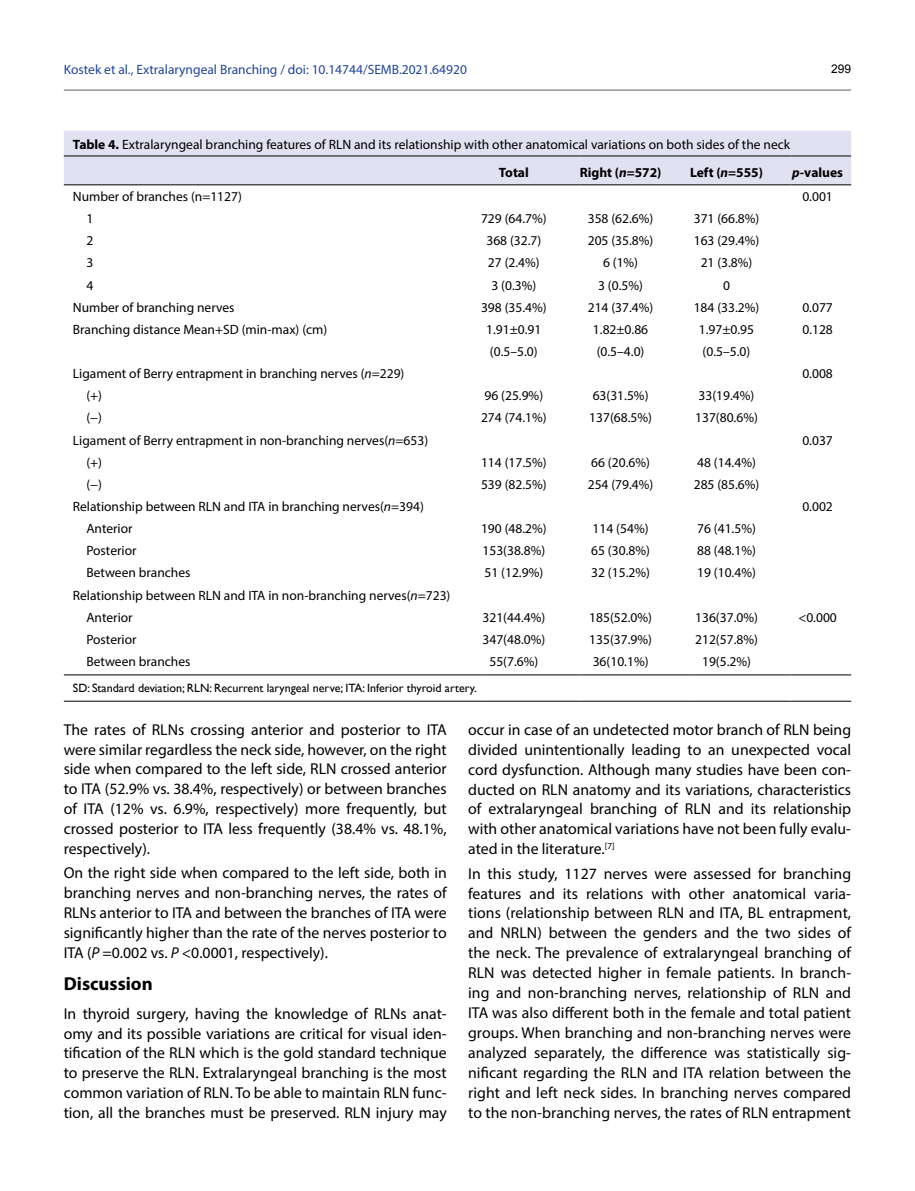
<style>
.page{position:relative;width:915px;height:1191px;background:#fff}
.page>*{position:absolute;margin:0;border:0;box-sizing:border-box;transform-origin:0 0}
.t1{font:700 18.75px "Myriad Pro";color:#000}
.t2{font:15.75px/20px "Myriad Pro";color:#000;text-align:justify}
.t3{font:13.5px/22.2px "Myriad Pro";color:#000}
.t4{font:13.5px "Myriad Pro";color:#20449c}
.t5{font:700 13.5px "Myriad Pro";color:#000}
.t6{font:12px "Gill Sans";color:#000}
.t7{font:12px "Arial";color:#000}
.s1{font-weight:700}
.s2{font-style:italic}
</style>
<div class="page">
<hr style="left:64px;top:89px;width:786px;height:2px;background:#939598">
<div style="left:64px;top:131px;width:786px;height:53px;background:#e1e1f1"></div>
<hr style="left:64px;top:156px;width:417px;height:1px;background:#000">
<hr style="left:481px;top:156px;width:98px;height:1px;background:#000">
<hr style="left:579px;top:156px;width:110px;height:1px;background:#000">
<hr style="left:689px;top:156px;width:102px;height:1px;background:#000">
<hr style="left:791px;top:156px;width:59px;height:1px;background:#000">
<hr style="left:64px;top:184px;width:417px;height:1px;background:#000">
<hr style="left:481px;top:184px;width:98px;height:1px;background:#000">
<hr style="left:579px;top:184px;width:110px;height:1px;background:#000">
<hr style="left:689px;top:184px;width:102px;height:1px;background:#000">
<hr style="left:791px;top:184px;width:59px;height:1px;background:#000">
<hr style="left:64px;top:701px;width:417px;height:1px;background:#000">
<hr style="left:481px;top:701px;width:98px;height:1px;background:#000">
<hr style="left:579px;top:701px;width:110px;height:1px;background:#000">
<hr style="left:689px;top:701px;width:102px;height:1px;background:#000">
<hr style="left:791px;top:701px;width:59px;height:1px;background:#000">
<hr style="left:64px;top:674px;width:417px;height:1px;background:#000">
<hr style="left:481px;top:674px;width:98px;height:1px;background:#000">
<hr style="left:579px;top:674px;width:110px;height:1px;background:#000">
<hr style="left:689px;top:674px;width:102px;height:1px;background:#000">
<hr style="left:791px;top:674px;width:59px;height:1px;background:#000">
<p class="t4" style="left:64px;top:61px;width:404px">Kostek et al., Extralaryngeal Branching / doi: 10.14744/SEMB.2021.64920</p>
<p class="t7" style="left:830px;top:60px;width:22px">299</p>
<p class="t3" style="left:498px;top:130px;width:293px;line-height:28px;text-indent:-426px"><span class="s1">Table 4.</span> Extralaryngeal branching features of RLN and its relationship with other anatomical variations on both sides of the neck<br><span class="s1">Total</span></p>
<p class="t5" style="left:579px;top:164px;width:83px">Right (<span class="s2">n</span>=572)</p>
<p class="t5" style="left:689px;top:164px;width:74px">Left (<span class="s2">n</span>=555)</p>
<p class="t5" style="left:791px;top:164px;width:52px"><span class="s2">p-</span>values</p>
<p class="t3" style="left:73px;top:185px;width:170px">Number of branches (n=1127)</p>
<p class="t3" style="left:802px;top:185px;width:32px">0.001</p>
<p class="t3" style="left:86px;top:207px;width:8px">1</p>
<p class="t3" style="left:481px;top:207px;width:67px">729 (64.7%)</p>
<p class="t3" style="left:587px;top:207px;width:67px">358 (62.6%)</p>
<p class="t3" style="left:693px;top:207px;width:67px">371 (66.8%)</p>
<p class="t3" style="left:86px;top:229px;width:8px">2</p>
<p class="t3" style="left:486px;top:229px;width:56px">368 (32.7)</p>
<p class="t3" style="left:587px;top:229px;width:67px">205 (35.8%)</p>
<p class="t3" style="left:693px;top:229px;width:67px">163 (29.4%)</p>
<p class="t3" style="left:86px;top:251px;width:8px">3</p>
<p class="t3" style="left:488px;top:251px;width:53px">27 (2.4%)</p>
<p class="t3" style="left:603px;top:251px;width:37px">6 (1%)</p>
<p class="t3" style="left:700px;top:251px;width:53px">21 (3.8%)</p>
<p class="t3" style="left:86px;top:274px;width:8px">4</p>
<p class="t3" style="left:491px;top:274px;width:46px">3 (0.3%)</p>
<p class="t3" style="left:598px;top:274px;width:46px">3 (0.5%)</p>
<p class="t3" style="left:722px;top:274px;width:8px">0</p>
<p class="t3" style="left:73px;top:296px;width:163px">Number of branching nerves</p>
<p class="t3" style="left:481px;top:296px;width:67px">398 (35.4%)</p>
<p class="t3" style="left:587px;top:296px;width:67px">214 (37.4%)</p>
<p class="t3" style="left:693px;top:296px;width:67px">184 (33.2%)</p>
<p class="t3" style="left:802px;top:296px;width:32px">0.077</p>
<p class="t3" style="left:73px;top:318px;width:256px">Branching distance Mean+SD (min-max) (cm)</p>
<p class="t3" style="left:486px;top:318px;width:57px">1.91±0.91 (0.5–5.0)</p>
<p class="t3" style="left:592px;top:318px;width:57px">1.82±0.86 (0.5–4.0)</p>
<p class="t3" style="left:698px;top:318px;width:57px">1.97±0.95 (0.5–5.0)</p>
<p class="t3" style="left:802px;top:318px;width:32px">0.128</p>
<p class="t3" style="left:73px;top:362px;width:333px">Ligament of Berry entrapment in branching nerves (<span class="s2">n</span>=229)</p>
<p class="t3" style="left:802px;top:362px;width:32px">0.008</p>
<p class="t3" style="left:86px;top:384px;width:17px">(+)</p>
<p class="t3" style="left:484px;top:384px;width:60px">96 (25.9%)</p>
<p class="t3" style="left:592px;top:384px;width:57px">63(31.5%)</p>
<p class="t3" style="left:698px;top:384px;width:57px">33(19.4%)</p>
<p class="t3" style="left:86px;top:406px;width:17px">(−)</p>
<p class="t3" style="left:481px;top:406px;width:67px">274 (74.1%)</p>
<p class="t3" style="left:589px;top:406px;width:64px">137(68.5%)</p>
<p class="t3" style="left:695px;top:406px;width:64px">137(80.6%)</p>
<p class="t3" style="left:73px;top:429px;width:357px">Ligament of Berry entrapment in non-branching nerves(<span class="s2">n</span>=653)</p>
<p class="t3" style="left:802px;top:429px;width:32px">0.037</p>
<p class="t3" style="left:86px;top:451px;width:17px">(+)</p>
<p class="t3" style="left:481px;top:451px;width:67px">114 (17.5%)</p>
<p class="t3" style="left:591px;top:451px;width:60px">66 (20.6%)</p>
<p class="t3" style="left:697px;top:451px;width:60px">48 (14.4%)</p>
<p class="t3" style="left:86px;top:473px;width:17px">(−)</p>
<p class="t3" style="left:481px;top:473px;width:67px">539 (82.5%)</p>
<p class="t3" style="left:587px;top:473px;width:67px">254 (79.4%)</p>
<p class="t3" style="left:693px;top:473px;width:67px">285 (85.6%)</p>
<p class="t3" style="left:73px;top:495px;width:352px">Relationship between RLN and ITA in branching nerves(<span class="s2">n</span>=394)</p>
<p class="t3" style="left:802px;top:495px;width:32px">0.002</p>
<p class="t3" style="left:86px;top:517px;width:48px">Anterior</p>
<p class="t3" style="left:481px;top:517px;width:67px">190 (48.2%)</p>
<p class="t3" style="left:592px;top:517px;width:57px">114 (54%)</p>
<p class="t3" style="left:697px;top:517px;width:60px">76 (41.5%)</p>
<p class="t3" style="left:86px;top:539px;width:52px">Posterior</p>
<p class="t3" style="left:482px;top:539px;width:64px">153(38.8%)</p>
<p class="t3" style="left:591px;top:539px;width:60px">65 (30.8%)</p>
<p class="t3" style="left:697px;top:539px;width:60px">88 (48.1%)</p>
<p class="t3" style="left:86px;top:561px;width:106px">Between branches</p>
<p class="t3" style="left:484px;top:561px;width:60px">51 (12.9%)</p>
<p class="t3" style="left:591px;top:561px;width:60px">32 (15.2%)</p>
<p class="t3" style="left:697px;top:561px;width:60px">19 (10.4%)</p>
<p class="t3" style="left:86px;top:583px;width:365px;text-indent:-14px">Relationship between RLN and ITA in non-branching nerves(<span class="s2">n</span>=723)<br>Anterior</p>
<p class="t3" style="left:482px;top:606px;width:64px">321(44.4%)</p>
<p class="t3" style="left:589px;top:606px;width:64px">185(52.0%)</p>
<p class="t3" style="left:695px;top:606px;width:64px">136(37.0%)</p>
<p class="t3" style="left:798px;top:606px;width:40px">&lt;0.000</p>
<p class="t3" style="left:86px;top:628px;width:52px">Posterior</p>
<p class="t3" style="left:482px;top:628px;width:64px">347(48.0%)</p>
<p class="t3" style="left:589px;top:628px;width:64px">135(37.9%)</p>
<p class="t3" style="left:695px;top:628px;width:64px">212(57.8%)</p>
<p class="t3" style="left:86px;top:650px;width:106px">Between branches</p>
<p class="t3" style="left:489px;top:650px;width:50px">55(7.6%)</p>
<p class="t3" style="left:592px;top:650px;width:57px">36(10.1%)</p>
<p class="t3" style="left:701px;top:650px;width:50px">19(5.2%)</p>
<p class="t6" style="left:73px;top:681px;width:405px">SD: Standard deviation; RLN: Recurrent laryngeal nerve; ITA: Inferior thyroid artery.</p>
<p class="t2" style="left:64px;top:719px;width:384px">The rates of RLNs crossing anterior and posterior to ITA were similar regardless the neck side, however, on the right side when compared to the left side, RLN crossed anterior to ITA (52.9% vs. 38.4%, respectively) or between branches of ITA (12% vs. 6.9%, respectively) more frequently, but crossed posterior to ITA less frequently (38.4% vs. 48.1%, respectively).</p>
<p class="t2" style="left:64px;top:862px;width:384px">On the right side when compared to the left side, both in branching nerves and non-branching nerves, the rates of RLNs anterior to ITA and between the branches of ITA were significantly higher than the rate of the nerves posterior to ITA (<span class="s2">P</span> =0.002 vs. <span class="s2">P</span> &lt;0.0001, respectively).</p>
<p class="t1" style="left:64px;top:971px;width:91px">Discussion</p>
<p class="t2" style="left:64px;top:1003px;width:384px">In thyroid surgery, having the knowledge of RLNs anat&shy;omy and its possible variations are critical for visual iden&shy;tification of the RLN which is the gold standard technique to preserve the RLN. Extralaryngeal branching is the most common variation of RLN. To be able to maintain RLN func&shy;tion, all the branches must be preserved. RLN injury may</p>
<p class="t2" style="left:468px;top:719px;width:384px">occur in case of an undetected motor branch of RLN being divided unintentionally leading to an unexpected vocal cord dysfunction. Although many studies have been con&shy;ducted on RLN anatomy and its variations, characteristics of extralaryngeal branching of RLN and its relationship with other anatomical variations have not been fully evalu&shy;ated in the literature.<sup>[7]</sup></p>
<p class="t2" style="left:468px;top:863px;width:384px">In this study, 1127 nerves were assessed for branching features and its relations with other anatomical varia&shy;tions (relationship between RLN and ITA, BL entrapment, and NRLN) between the genders and the two sides of the neck. The prevalence of extralaryngeal branching of RLN was detected higher in female patients. In branch&shy;ing and non-branching nerves, relationship of RLN and ITA was also different both in the female and total patient groups. When branching and non-branching nerves were analyzed separately, the difference was statistically sig&shy;nificant regarding the RLN and ITA relation between the right and left neck sides. In branching nerves compared to the non-branching nerves, the rates of RLN entrapment</p>
</div>
